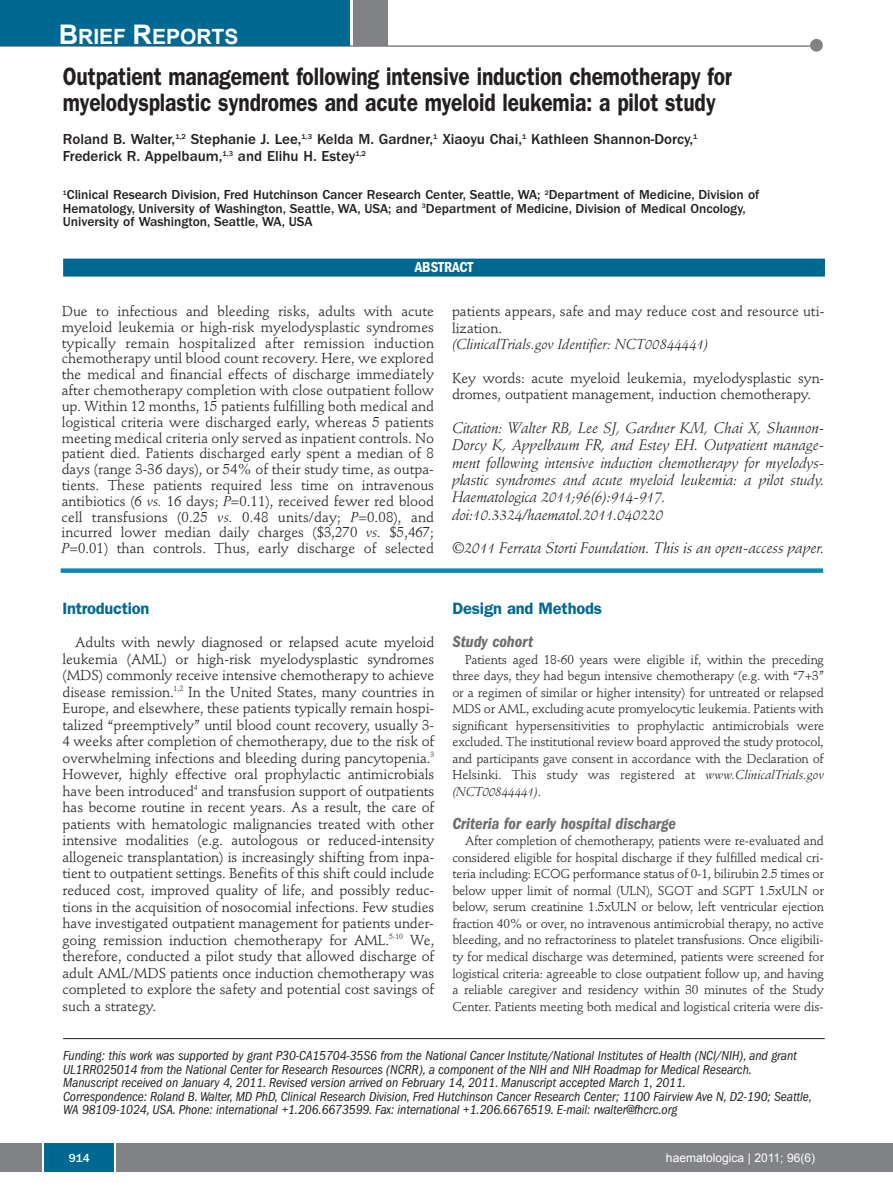
<style>
.page{position:relative;width:893px;height:1191px;background:#fff}
.page>*{position:absolute;margin:0;border:0;box-sizing:border-box;transform-origin:0 0}
.t1{font:600 25.2px/25.5px "Franklin Gothic";letter-spacing:-.005em;color:#231f20;scale:.83 1}
.t2{font:700 21px "Arial";color:#fff}
.t3{font:italic 600 condensed 16.5px "Franklin Gothic";color:#6c6d70}
.t4{font:600 16.5px "Franklin Gothic";letter-spacing:-.01em;color:#006991}
.t5{font:italic 15.15px "Stempel Schneidler";letter-spacing:-.005em;color:#231f20}
.t6{font:italic 15px/17.4px "Stempel Schneidler";letter-spacing:-.005em;color:#231f20}
.t7{font:500 15px/16.5px "Franklin Gothic";color:#231f20}
.t8{font:600 condensed 15px "Franklin Gothic";letter-spacing:-.005em;color:#fff}
.t9{font:14.25px/16.5px "Stempel Schneidler";letter-spacing:-.005em;color:#231f20;text-align:justify}
.t10{font:italic 14.25px "Stempel Schneidler";color:#231f20}
.t11{font:italic condensed 13.5px/13.5px "Franklin Gothic";letter-spacing:-.005em;color:#231f20}
.t12{font:500 13.5px/13.5px "Franklin Gothic";color:#231f20}
.t13{font:12.75px/16.5px "Stempel Schneidler";letter-spacing:-.015em;color:#231f20;text-align:justify}
.t14{font:12px "Arial";color:#fff}
.t15{font:500 12px "Franklin Gothic";color:#fff}
.s1{font-size:27px}
.s2{font-style:italic}
</style>
<div class="page">
<div style="left:0;top:1143px;width:893px;height:28px;background:#808285"></div>
<div style="left:44px;top:1143px;width:71px;height:28px;background:#006991"></div>
<svg style="left:43px;top:1143px;width:1px;height:28px"></svg>
<svg style="left:115px;top:1143px;width:1px;height:28px"></svg>
<hr style="left:0;top:45px;width:819px;height:2px;background:#808285">
<div style="left:810px;top:39px;width:13px;height:13px;background:#808285;border-radius:50%"></div>
<div style="left:354px;top:0;width:34px;height:45px;background:#808285"></div>
<div style="left:0;top:0;width:350px;height:45px;background:#006991"></div>
<hr style="left:63px;top:1038px;width:762px;height:1px;background:#231f20">
<div style="left:63px;top:259px;width:762px;height:18px;background:#006991"></div>
<div style="left:61px;top:568px;width:762px;height:5px;background:#0d8aaf"></div>
<h2 class="t2" style="left:59px;top:25px;width:181px"><span class="s1">B</span>RIEF <span class="s1">R</span>EPORTS</h2>
<h1 class="t1" style="left:63px;top:66px;width:808px">Outpatient management following intensive induction chemotherapy for myelodysplastic syndromes and acute myeloid leukemia: a pilot study</h1>
<p class="t7" style="left:63px;top:132px;width:636px">Roland B. Walter,<sup>1,2</sup> Stephanie J. Lee,<sup>1,3</sup> Kelda M. Gardner,<sup>1</sup> Xiaoyu Chai,<sup>1</sup> Kathleen Shannon-Dorcy,<sup>1<br></sup>Frederick R. Appelbaum,<sup>1,3</sup> and Elihu H. Estey<sup>1,2</sup></p>
<p class="t12" style="left:63px;top:189px;width:698px"><sup>1</sup>Clinical Research Division, Fred Hutchinson Cancer Research Center, Seattle, WA; <sup>2</sup>Department of Medicine, Division of<br>Hematology, University of Washington, Seattle, WA, USA; and <sup>3</sup>Department of Medicine, Division of Medical Oncology,<br>University of Washington, Seattle, WA, USA</p>
<p class="t8" style="left:415px;top:262px;width:60px">ABSTRACT</p>
<p class="t9" style="left:62px;top:304px;width:374px;line-height:15.8px">Due to infectious and bleeding risks, adults with acute myeloid leukemia or high-risk myelodysplastic syndromes typically remain hospitalized after remission induction chemotherapy until blood count recovery. Here, we explored the medical and financial effects of discharge immediately after chemotherapy completion with close outpatient follow up. Within 12 months, 15 patients fulfilling both medical and logistical criteria were discharged early, whereas 5 patients meeting medical criteria only served as inpatient controls. No patient died. Patients discharged early spent a median of 8 days (range 3-36 days), or 54% of their study time, as outpa&shy;tients. These patients required less time on intravenous antibiotics (6 <span class="s2">vs.</span> 16 days; <span class="s2">P</span>=0.11), received fewer red blood cell transfusions (0.25 <span class="s2">vs.</span> 0.48 units/day; <span class="s2">P</span>=0.08), and incurred lower median daily charges ($3,270 <span class="s2">vs.</span> $5,467; <span class="s2">P</span>=0.01) than controls. Thus, early discharge of selected</p>
<p class="t9" style="left:452px;top:304px;width:374px">patients appears, safe and may reduce cost and resource uti&shy;lization.</p>
<p class="t10" style="left:452px;top:338px;width:258px">(ClinicalTrials.gov Identifier: NCT00844441)</p>
<p class="t9" style="left:452px;top:371px;width:374px">Key words: acute myeloid leukemia, myelodysplastic syn&shy;dromes, outpatient management, induction chemotherapy.</p>
<p class="t6" style="left:452px;top:420px;width:374px">Citation: Walter RB, Lee SJ, Gardner KM, Chai X, Shannon-Dorcy K, Appelbaum FR, and Estey EH. Outpatient manage&shy;ment following intensive induction chemotherapy for myelodys&shy;plastic syndromes and acute myeloid leukemia: a pilot study.<br>Haematologica 2011;96(6):914-917. doi:10.3324/haematol.2011.040220</p>
<p class="t5" style="left:452px;top:542px;width:374px">©2011 Ferrata Storti Foundation. This is an open-access paper.</p>
<p class="t4" style="left:63px;top:603px;width:88px">Introduction</p>
<p class="t9" style="left:63px;top:635px;width:373px;text-indent:13px">Adults with newly diagnosed or relapsed acute myeloid leukemia (AML) or high-risk myelodysplastic syndromes (MDS) commonly receive intensive chemotherapy to achieve disease remission.<sup>1,2</sup> In the United States, many countries in Europe, and elsewhere, these patients typically remain hospi&shy;talized “preemptively” until blood count recovery, usually 3- 4 weeks after completion of chemotherapy, due to the risk of overwhelming infections and bleeding during pancytopenia.<sup>3<br></sup>However, highly effective oral prophylactic antimicrobials have been introduced<sup>4</sup> and transfusion support of outpatients has become routine in recent years. As a result, the care of patients with hematologic malignancies treated with other intensive modalities (e.g. autologous or reduced-intensity allogeneic transplantation) is increasingly shifting from inpa&shy;tient to outpatient settings. Benefits of this shift could include reduced cost, improved quality of life, and possibly reduc&shy;tions in the acquisition of nosocomial infections. Few studies have investigated outpatient management for patients under&shy;going remission induction chemotherapy for AML.<sup>5-10</sup> We, therefore, conducted a pilot study that allowed discharge of adult AML/MDS patients once induction chemotherapy was completed to explore the safety and potential cost savings of such a strategy.</p>
<p class="t4" style="left:452px;top:603px;width:151px">Design and Methods</p>
<p class="t3" style="left:452px;top:636px;width:82px">Study cohort</p>
<p class="t13" style="left:452px;top:652px;width:373px;text-indent:13px">Patients aged 18-60 years were eligible if, within the preceding three days, they had begun intensive chemotherapy (e.g. with “7+3” or a regimen of similar or higher intensity) for untreated or relapsed MDS or AML, excluding acute promyelocytic leukemia. Patients with significant hypersensitivities to prophylactic antimicrobials were excluded. The institutional review board approved the study protocol, and participants gave consent in accordance with the Declaration of Helsinki. This study was registered at <span class="s2">www.ClinicalTrials.gov (NCT00844441)</span>.</p>
<p class="t3" style="left:452px;top:817px;width:225px">Criteria for early hospital discharge</p>
<p class="t13" style="left:452px;top:834px;width:373px;text-indent:13px">After completion of chemotherapy, patients were re-evaluated and considered eligible for hospital discharge if they fulfilled medical cri&shy;teria including: ECOG performance status of 0-1, bilirubin 2.5 times or below upper limit of normal (ULN), SGOT and SGPT 1.5xULN or below, serum creatinine 1.5xULN or below, left ventricular ejection fraction 40% or over, no intravenous antimicrobial therapy, no active bleeding, and no refractoriness to platelet transfusions. Once eligibili&shy;ty for medical discharge was determined, patients were screened for logistical criteria: agreeable to close outpatient follow up, and having a reliable caregiver and residency within 30 minutes of the Study Center. Patients meeting both medical and logistical criteria were dis-</p>
<p class="t11" style="left:63px;top:1050px;width:750px">Funding: this work was supported by grant P30-CA15704-35S6 from the National Cancer Institute/National Institutes of Health (NCI/NIH), and grant UL1RR025014 from the National Center for Research Resources (NCRR), a component of the NIH and NIH Roadmap for Medical Research.<br>Manuscript received on January 4, 2011. Revised version arrived on February 14, 2011. Manuscript accepted March 1, 2011.<br>Correspondence: Roland B. Walter, MD PhD, Clinical Research Division, Fred Hutchinson Cancer Research Center; 1100 Fairview Ave N, D2-190; Seattle, WA 98109-1024, USA. Phone: international +1.206.6673599. Fax: international +1.206.6676519. E-mail: rwalter@fhcrc.org</p>
<p class="t15" style="left:69px;top:1153px;width:23px">914</p>
<p class="t14" style="left:666px;top:1150px;width:151px">haematologica | 2011; 96(6)</p>
</div>
